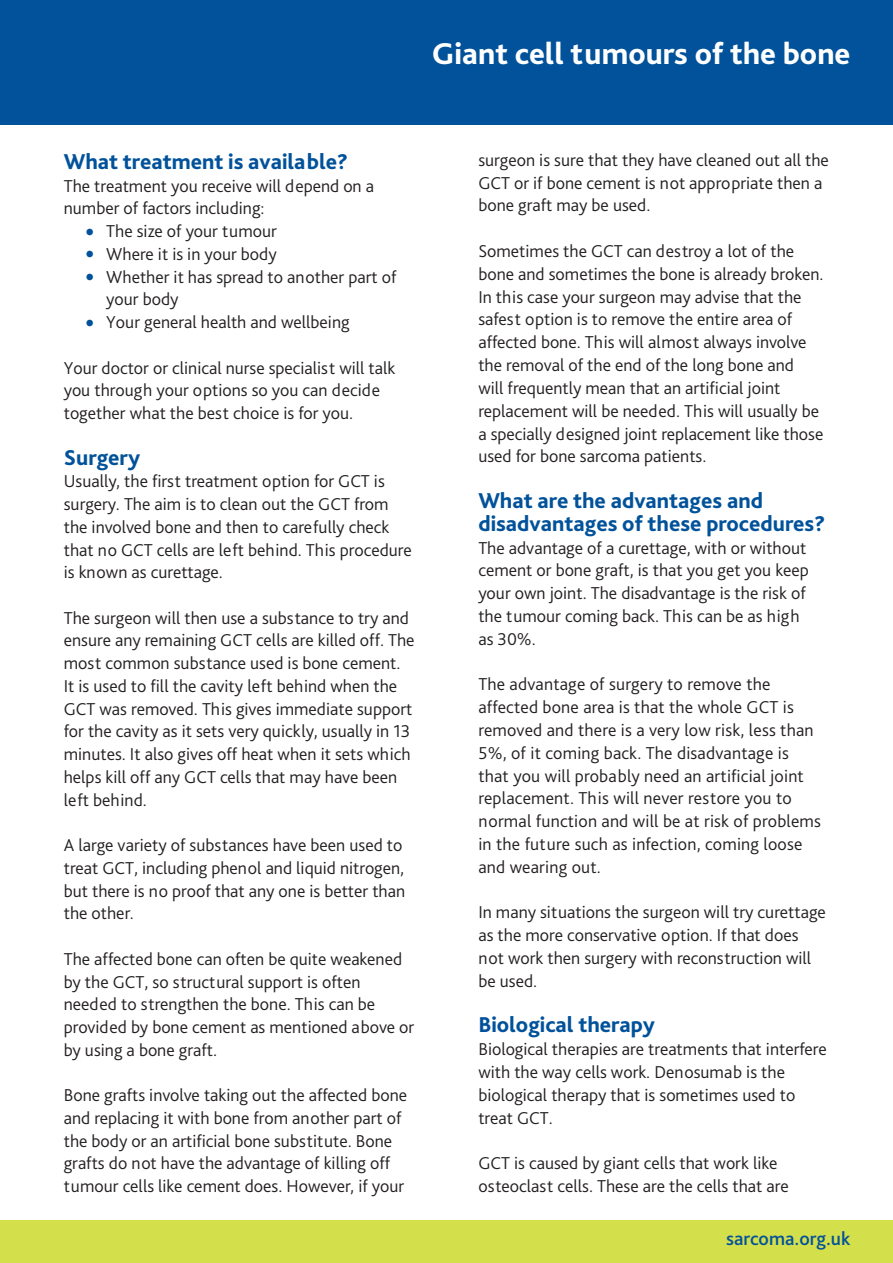
<style>
.page{position:relative;width:893px;height:1263px;background:#fff}
.page>*{position:absolute;margin:0;border:0;box-sizing:border-box;transform-origin:0 0}
.Earpiece{font:800 31.5px "Bliss Pro";color:#fff}
.Crossheading{font:800 22.5px/22.8px "Bliss Pro";color:#01529a}
.t1{font:500 19.5px "Bliss Pro";color:#01529a}
.body_copy{font:300 18px/22.8px "Bliss Pro";color:#231f20}
.bullet_copy{font:300 18px/22.8px "Bliss Pro";color:#231f20}
.s1{font-size:31.5px;color:#01529a}
</style>
<div class="page">
<div style="left:0;top:0;width:893px;height:125px;background:#01529a"></div>
<div style="left:0;top:1220px;width:893px;height:43px;background:#d4df4c"></div>
<p class="Earpiece" style="left:432px;top:34px;width:420px">Giant cell tumours of the bone</p>
<p class="Crossheading" style="left:64px;top:150px;width:286px">What treatment is available?</p>
<p class="body_copy" style="left:64px;top:174px;width:312px">The treatment you receive will depend on a number of factors including:</p>
<p class="bullet_copy" style="left:85px;top:219px;width:193px"><span class="s1">•</span> The size of your tumour</p>
<p class="bullet_copy" style="left:85px;top:242px;width:193px"><span class="s1">•</span> Where it is in your body</p>
<p class="bullet_copy" style="left:106px;top:265px;width:292px;text-indent:-21px"><span class="s1">•</span> Whether it has spread to another part of your body</p>
<p class="bullet_copy" style="left:85px;top:310px;width:266px"><span class="s1">•</span> Your general health and wellbeing</p>
<p class="body_copy" style="left:64px;top:356px;width:333px">Your doctor or clinical nurse specialist will talk you through your options so you can decide together what the best choice is for you.</p>
<p class="Crossheading" style="left:64px;top:445px;width:78px">Surgery</p>
<p class="body_copy" style="left:64px;top:469px;width:349px">Usually, the first treatment option for GCT is surgery. The aim is to clean out the GCT from the involved bone and then to carefully check that no GCT cells are left behind. This procedure is known as curettage.</p>
<p class="body_copy" style="left:64px;top:606px;width:352px">The surgeon will then use a substance to try and ensure any remaining GCT cells are killed off. The most common substance used is bone cement.<br>It is used to fill the cavity left behind when the GCT was removed. This gives immediate support for the cavity as it sets very quickly, usually in 13 minutes. It also gives off heat when it sets which helps kill off any GCT cells that may have been left behind.</p>
<p class="body_copy" style="left:64px;top:833px;width:343px">A large variety of substances have been used to treat GCT, including phenol and liquid nitrogen, but there is no proof that any one is better than the other.</p>
<p class="body_copy" style="left:64px;top:947px;width:352px">The affected bone can often be quite weakened by the GCT, so structural support is often needed to strengthen the bone. This can be provided by bone cement as mentioned above or by using a bone graft.</p>
<p class="body_copy" style="left:64px;top:1083px;width:345px">Bone grafts involve taking out the affected bone and replacing it with bone from another part of the body or an artificial bone substitute. Bone grafts do not have the advantage of killing off tumour cells like cement does. However, if your</p>
<p class="body_copy" style="left:478px;top:148px;width:352px">surgeon is sure that they have cleaned out all the<br>GCT or if bone cement is not appropriate then a bone graft may be used.</p>
<p class="body_copy" style="left:478px;top:239px;width:347px">Sometimes the GCT can destroy a lot of the bone and sometimes the bone is already broken.<br>In this case your surgeon may advise that the safest option is to remove the entire area of affected bone. This will almost always involve the removal of the end of the long bone and will frequently mean that an artificial joint replacement will be needed. This will usually be a specially designed joint replacement like those used for bone sarcoma patients.</p>
<p class="Crossheading" style="left:478px;top:488px;width:349px">What are the advantages and disadvantages of these procedures?</p>
<p class="body_copy" style="left:478px;top:536px;width:332px">The advantage of a curettage, with or without cement or bone graft, is that you get you keep your own joint. The disadvantage is the risk of the tumour coming back. This can be as high</p>
<p class="body_copy" style="left:478px;top:627px;width:59px">as 30%.</p>
<p class="body_copy" style="left:478px;top:672px;width:344px">The advantage of surgery to remove the affected bone area is that the whole GCT is removed and there is a very low risk, less than 5%, of it coming back. The disadvantage is that you will probably need an artificial joint replacement. This will never restore you to normal function and will be at risk of problems in the future such as infection, coming loose and wearing out.</p>
<p class="body_copy" style="left:478px;top:901px;width:349px">In many situations the surgeon will try curettage as the more conservative option. If that does not work then surgery with reconstruction will be used.</p>
<p class="Crossheading" style="left:478px;top:1013px;width:178px">Biological therapy</p>
<p class="body_copy" style="left:478px;top:1037px;width:350px">Biological therapies are treatments that interfere with the way cells work. Denosumab is the biological therapy that is sometimes used to treat GCT.</p>
<p class="body_copy" style="left:478px;top:1151px;width:312px">GCT is caused by giant cells that work like osteoclast cells. These are the cells that are</p>
<p class="t1" style="left:726px;top:1226px;width:126px">sarcoma.org.uk</p>
</div>
